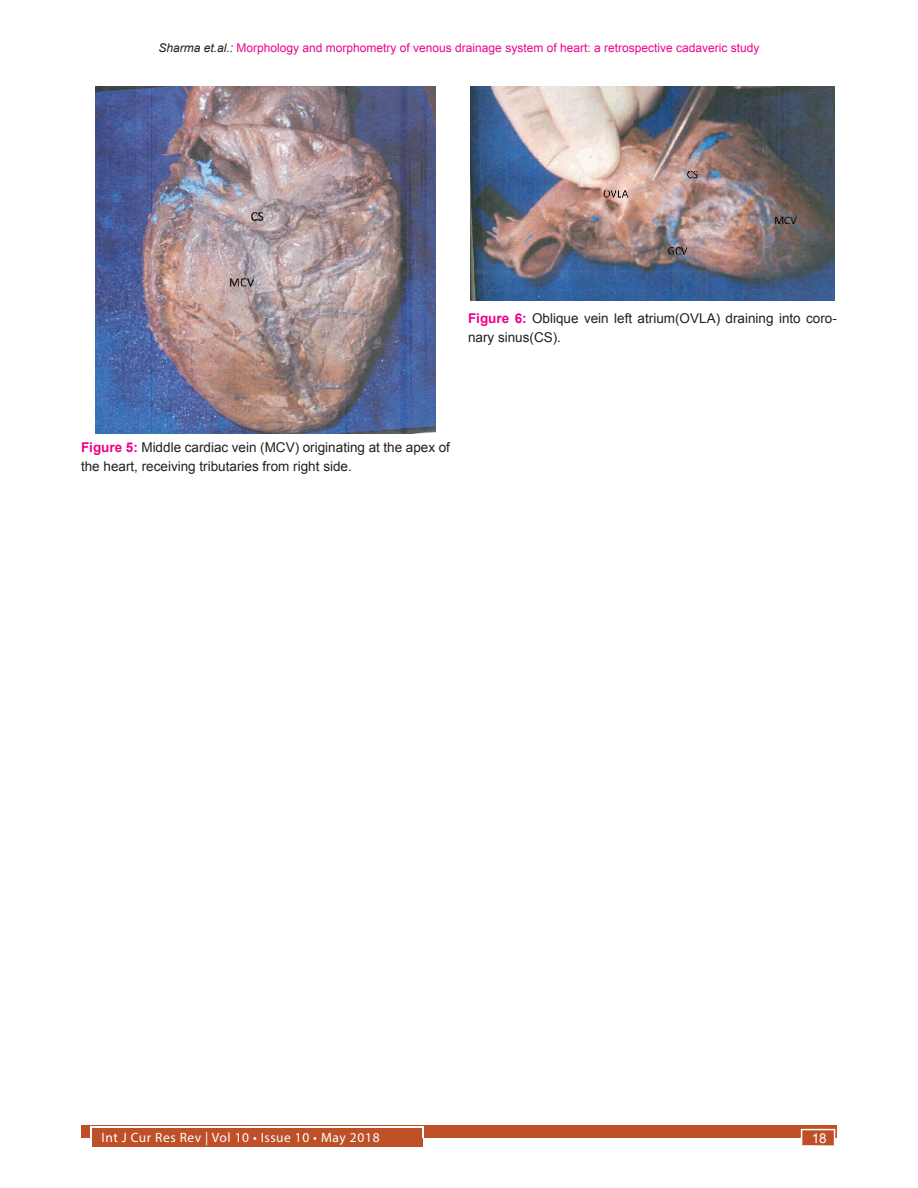
<style>
.page{position:relative;width:918px;height:1188px;background:#fff}
.page>*{position:absolute;margin:0;border:0;box-sizing:border-box;transform-origin:0 0}
.t1{font:13.5px/18.9px "Arial";color:#231f20}
.t2{font:13.5px "Myriad Pro";letter-spacing:.04em;color:#fff}
.t3{font:13.5px "Arial";color:#fff}
.t4{font:12px "Arial";color:#ed028c}
.s1{font-style:italic;color:#231f20}
.s2{font-weight:700;color:#ed028c}
</style>
<div class="page">
<div style="left:81px;top:1125px;width:756px;height:13px;background:#be4f27"></div>
<div style="left:92px;top:1128px;width:331px;height:19px;background:#be4f27"></div>
<hr style="left:91px;top:1127px;width:332px;height:1px;background:#fff">
<div style="left:801px;top:1129px;width:34px;height:17px;background:#be4f27;border:2px solid #fff"></div>
<img style="left:95px;top:86px;width:341px;height:348px">
<img style="left:471px;top:86px;width:363px;height:215px">
<p class="t4" style="left:159px;top:40px;width:602px"><span class="s1">Sharma et.al.:</span> Morphology and morphometry of venous drainage system of heart: a retrospective cadaveric study</p>
<p class="t1" style="left:468px;top:309px;width:370px"><span class="s2">Figure 6:</span> Oblique vein left atrium(OVLA) draining into coro&shy;nary sinus(CS).</p>
<p class="t1" style="left:81px;top:438px;width:371px"><span class="s2">Figure 5:</span> Middle cardiac vein (MCV) originating at the apex of the heart, receiving tributaries from right side.</p>
<p class="t2" style="left:101px;top:1129px;width:280px">Int J Cur Res Rev | Vol 10 • Issue 10 • May 2018</p>
<p class="t3" style="left:812px;top:1130px;width:16px">18</p>
</div>
